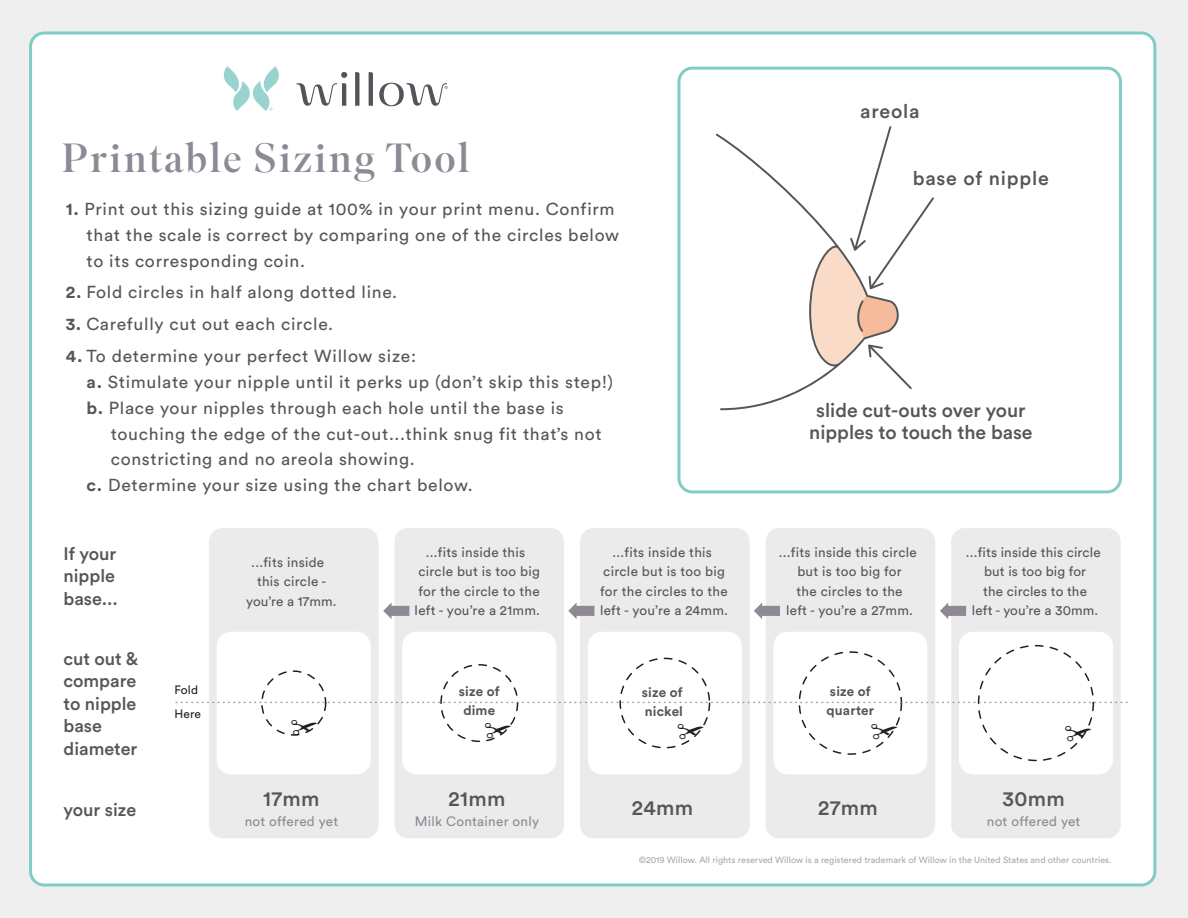
<style>
.page{position:relative;width:1188px;height:918px;background:#efefef}
.page>*{position:absolute;margin:0;border:0;box-sizing:border-box;transform-origin:0 0}
.t1{font:40.65px "Superior Title";letter-spacing:.04em;color:#8f8995}
.t2{font:500 21px "Circular Std";letter-spacing:.02em;color:#54575a}
.t3{font:500 19.5px/22px "Circular Std";color:#54575a;text-align:center}
.t4{font:500 19.5px "Circular Std";letter-spacing:.04em;color:#54575a}
.t5{font:500 18px/22.5px "Circular Std";color:#54575a}
.t6{font:17.25px/25.8px "Circular Std";letter-spacing:.04em;color:#54575a}
.t7{font:13.5px/19.5px "Circular Std";letter-spacing:.02em;color:#54575a;text-align:center}
.t8{font:13.5px "Circular Std";letter-spacing:.02em;color:#8f8995}
.t9{font:700 13.5px/19.5px "Circular Std";letter-spacing:.01em;color:#54575a}
.t10{font:12px/24px "Circular Std";letter-spacing:.01em;color:#231f20}
.t11{font:9px "Circular Std";color:#8f8995}
.s1{font-weight:700}
</style>
<div class="page">
<div style="left:31px;top:33px;width:1124px;height:852px;background:#fff;border-radius:14px"></div>
<div style="left:209px;top:528px;width:170px;height:310px;background:#ebebeb;border-radius:14px"></div>
<div style="left:394px;top:528px;width:170px;height:310px;background:#ebebeb;border-radius:14px"></div>
<div style="left:580px;top:528px;width:170px;height:310px;background:#ebebeb;border-radius:14px"></div>
<div style="left:766px;top:528px;width:169px;height:310px;background:#ebebeb;border-radius:14px"></div>
<div style="left:951px;top:528px;width:170px;height:310px;background:#ebebeb;border-radius:14px"></div>
<svg style="left:716px;top:134px;width:94px;height:276px"></svg>
<svg style="left:810px;top:126px;width:124px;height:263px"></svg>
<div style="left:677px;top:67px;width:445px;height:426px;border:3px solid #81cdc5;border-radius:14px"></div>
<div style="left:217px;top:632px;width:154px;height:142px;background:#fff;border-radius:14px"></div>
<div style="left:402px;top:632px;width:154px;height:142px;background:#fff;border-radius:14px"></div>
<div style="left:588px;top:632px;width:154px;height:142px;background:#fff;border-radius:14px"></div>
<div style="left:773px;top:632px;width:154px;height:142px;background:#fff;border-radius:14px"></div>
<div style="left:959px;top:632px;width:154px;height:142px;background:#fff;border-radius:14px"></div>
<div style="left:978px;top:645px;width:116px;height:116px;border:2px dashed #231f20;border-radius:50%"></div>
<div style="left:799px;top:651px;width:103px;height:104px;border:2px dashed #231f20;border-radius:50%"></div>
<div style="left:619px;top:658px;width:91px;height:90px;border:2px dashed #231f20;border-radius:50%"></div>
<div style="left:261px;top:670px;width:65px;height:66px;border:2px dashed #231f20;border-radius:50%"></div>
<div style="left:440px;top:664px;width:78px;height:78px;border:2px dashed #231f20;border-radius:50%"></div>
<svg style="left:296px;top:72px;width:152px;height:35px"></svg>
<svg style="left:224px;top:66px;width:55px;height:45px"></svg>
<svg style="left:383px;top:603px;width:26px;height:16px"></svg>
<svg style="left:568px;top:603px;width:26px;height:16px"></svg>
<svg style="left:754px;top:603px;width:26px;height:16px"></svg>
<svg style="left:940px;top:603px;width:26px;height:16px"></svg>
<svg style="left:176px;top:702px;width:952px;height:1px"></svg>
<svg style="left:290px;top:720px;width:29px;height:16px"></svg>
<svg style="left:485px;top:717px;width:28px;height:22px"></svg>
<svg style="left:686px;top:718px;width:19px;height:22px"></svg>
<svg style="left:884px;top:718px;width:15px;height:22px"></svg>
<svg style="left:1076px;top:719px;width:16px;height:23px"></svg>
<h1 class="t1" style="left:62px;top:133px;width:410px">Printable Sizing Tool</h1>
<p class="t6" style="left:87px;top:196px;width:534px;text-indent:-21px"><span class="s1">1.</span> Print out this sizing guide at 100% in your print menu. Confirm that the scale is correct by comparing one of the circles below to its corresponding coin.</p>
<p class="t6" style="left:66px;top:279px;width:333px"><span class="s1">2.</span> Fold circles in half along dotted line.</p>
<p class="t6" style="left:66px;top:311px;width:269px"><span class="s1">3.</span> Carefully cut out each circle.</p>
<p class="t6" style="left:87px;top:343px;width:528px;text-indent:-21px"><span class="s1">4.</span> To determine your perfect Willow size:<br><span class="s1">a.</span> Stimulate your nipple until it perks up (don’t skip this step!) <span class="s1">b.</span> Place your nipples through each hole until the base is</p>
<p class="t6" style="left:111px;top:420px;width:492px">touching the edge of the cut-out...think snug fit that’s not</p>
<p class="t6" style="left:111px;top:446px;width:306px">constricting and no areola showing.</p>
<p class="t6" style="left:87px;top:472px;width:388px"><span class="s1">c.</span> Determine your size using the chart below.</p>
<p class="t5" style="left:64px;top:542px;width:56px">If your nipple base...</p>
<p class="t7" style="left:246px;top:552px;width:92px">...fits inside this circle - you’re a 17mm.</p>
<p class="t7" style="left:415px;top:542px;width:127px">...fits inside this circle but is too big for the circle to the left - you’re a 21mm.</p>
<p class="t7" style="left:600px;top:542px;width:130px">...fits inside this circle but is too big for the circles to the left - you’re a 24mm.</p>
<p class="t3" style="left:860px;top:100px;width:61px">areola</p>
<p class="t4" style="left:913px;top:166px;width:138px">base of nipple</p>
<p class="t3" style="left:809px;top:398px;width:225px">slide cut-outs over your nipples to touch the base</p>
<p class="t7" style="left:779px;top:542px;width:140px">...fits inside this circle but is too big for<br>the circles to the<br>left - you’re a 27mm.</p>
<p class="t7" style="left:966px;top:542px;width:136px">...fits inside this circle but is too big for<br>the circles to the<br>left - you’re a 30mm.</p>
<p class="t5" style="left:64px;top:647px;width:76px">cut out &amp; compare to nipple base diameter</p>
<p class="t5" style="left:64px;top:798px;width:74px">your size</p>
<p class="t10" style="left:175px;top:678px;width:28px">Fold<br>Here</p>
<p class="t2" style="left:263px;top:786px;width:58px">17mm</p>
<p class="t8" style="left:245px;top:813px;width:95px">not offered yet</p>
<p class="t9" style="left:459px;top:681px;width:42px;text-align:center">size of dime</p>
<p class="t9" style="left:827px;top:681px;width:49px">size of quarter</p>
<p class="t9" style="left:642px;top:682px;width:43px">size of nickel</p>
<p class="t2" style="left:448px;top:786px;width:59px">21mm</p>
<p class="t8" style="left:415px;top:813px;width:126px">Milk Container only</p>
<p class="t2" style="left:632px;top:795px;width:63px">24mm</p>
<p class="t2" style="left:818px;top:795px;width:61px">27mm</p>
<p class="t2" style="left:1002px;top:786px;width:64px">30mm</p>
<p class="t8" style="left:987px;top:813px;width:95px">not offered yet</p>
<p class="t11" style="left:639px;top:854px;width:475px">©2019 Willow. All rights reserved Willow is a registered trademark of Willow in the United States and other countries.</p>
</div>
